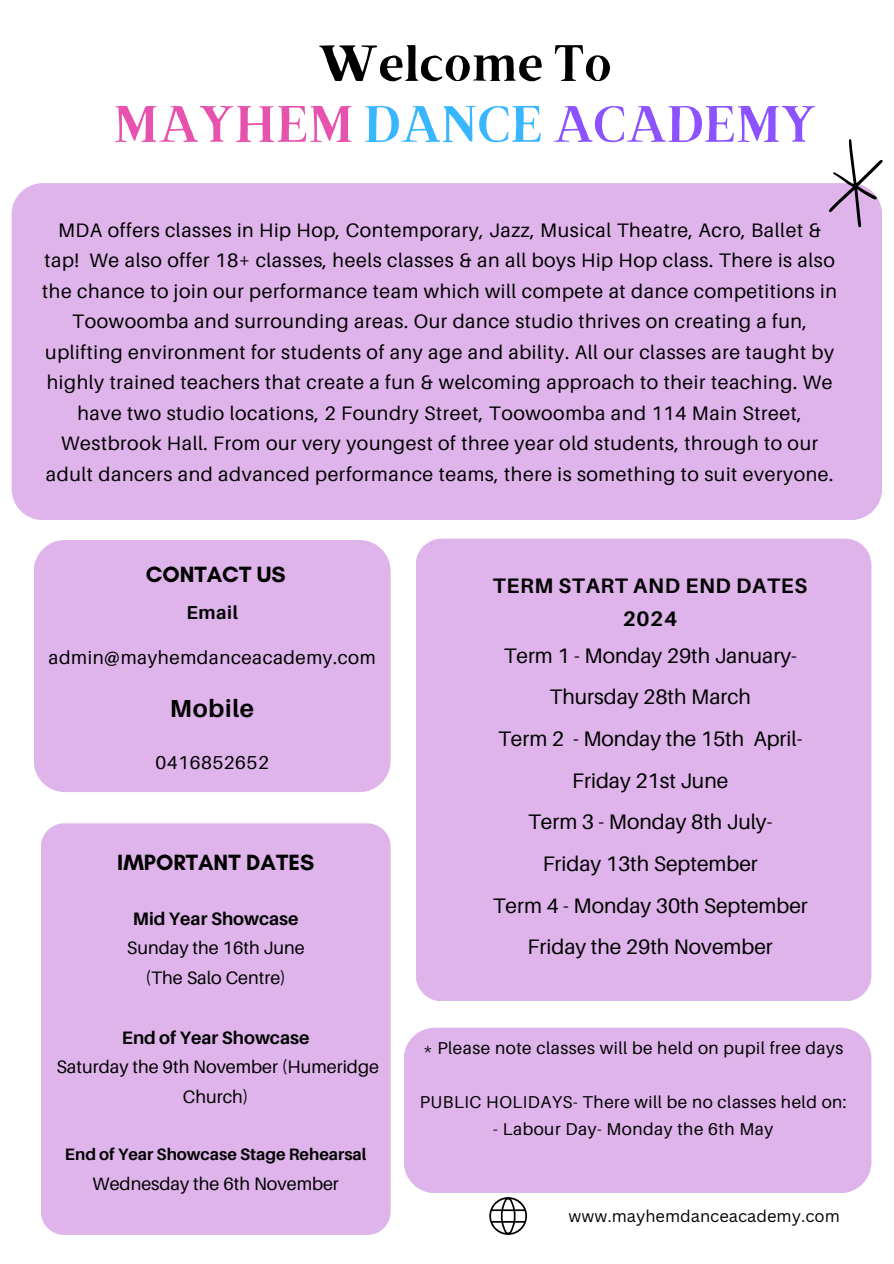
<style>
.page{position:relative;width:894px;height:1264px;background:#fff}
.page>*{position:absolute;margin:0;border:0;box-sizing:border-box;transform-origin:0 0}
.t1{font:51px/60.8px "Brixton TC";color:#000;text-align:center}
.t2{font:700 24.6px "Aileron";letter-spacing:.03em;color:#000}
.t3{font:700 22.5px "Glacial Indifference";color:#000}
.t4{font:21px/41.7px "Aileron";color:#000;text-align:center}
.t5{font:700 21px/32.7px "Aileron";letter-spacing:.03em;color:#000;text-align:center}
.t6{font:19.5px/30.5px "Aileron";letter-spacing:.03em;color:#000;text-align:center}
.t7{font:18.6px "Aileron";letter-spacing:.03em;color:#000}
.t8{font:700 18.6px "Aileron";letter-spacing:.03em;color:#000}
.t9{font:18px/29.7px "Aileron";color:#000;text-align:center}
.t10{font:17.1px "Aileron";letter-spacing:.03em;color:#000}
.t11{font:700 16.5px "Aileron";color:#000}
.t12{font:16.5px "Canva Sans";color:#000}
.s1{color:#e652ad}
.s2{color:#38b6ff}
.s3{color:#8c52ff}
.s4{font-weight:700}
</style>
<div class="page">
<div style="left:12px;top:183px;width:869px;height:337px;background:#dfb4eb;border-radius:31px"></div>
<div style="left:404px;top:1027px;width:467px;height:166px;background:#dfb4eb;border-radius:31px"></div>
<svg style="left:816px;top:139px;width:67px;height:93px"></svg>
<div style="left:415px;top:538px;width:456px;height:463px;background:#dfb4eb;border-radius:26px"></div>
<svg style="left:489px;top:1197px;width:38px;height:37px"></svg>
<div style="left:41px;top:823px;width:349px;height:411px;background:#dfb4eb;border-radius:23px"></div>
<div style="left:34px;top:540px;width:356px;height:252px;background:#dfb4eb;border-radius:31px"></div>
<h1 class="t1" style="left:113px;top:39px;width:704px">Welcome To<br><span class="s1">MAYHEM</span> <span class="s2">DANCE</span> <span class="s3">ACADEMY</span></h1>
<h4 class="t6" style="left:42px;top:214px;width:796px">MDA offers classes in Hip Hop, Contemporary, Jazz, Musical Theatre, Acro, Ballet &amp; tap! We also offer 18+ classes, heels classes &amp; an all boys Hip Hop class. There is also the chance to join our performance team which will compete at dance competitions in Toowoomba and surrounding areas. Our dance studio thrives on creating a fun, uplifting environment for students of any age and ability. All our classes are taught by highly trained teachers that create a fun &amp; welcoming approach to their teaching. We have two studio locations, 2 Foundry Street, Toowoomba and 114 Main Street, Westbrook Hall. From our very youngest of three year old students, through to our adult dancers and advanced performance teams, there is something to suit everyone.</h4>
<p class="t3" style="left:146px;top:560px;width:142px">CONTACT US</p>
<h4 class="t8" style="left:186px;top:601px;width:53px">Email</h4>
<h4 class="t7" style="left:49px;top:646px;width:328px">admin@mayhemdanceacademy.com</h4>
<h4 class="t2" style="left:170px;top:693px;width:86px">Mobile</h4>
<h4 class="t7" style="left:155px;top:751px;width:115px">0416852652</h4>
<p class="t3" style="left:117px;top:848px;width:198px">IMPORTANT DATES</p>
<h4 class="t9" style="left:127px;top:903px;width:179px"><span class="s4">Mid Year Showcase<br></span>Sunday the 16th June (The Salo Centre)</h4>
<h2 class="t9" style="left:56px;top:1022px;width:324px"><span class="s4">End of Year Showcase<br></span>Saturday the 9th November (Humeridge<br>Church)</h2>
<h4 class="t11" style="left:65px;top:1143px;width:303px">End of Year Showcase Stage Rehearsal</h4>
<h2 class="t9" style="left:93px;top:1168px;width:248px">Wednesday the 6th November</h2>
<p class="t5" style="left:492px;top:569px;width:316px">TERM START AND END DATES<br>2024</p>
<p class="t4" style="left:492px;top:634px;width:316px">Term 1 - Monday 29th January-<br>Thursday 28th March<br>Term 2 - Monday the 15th April-<br>Friday 21st June<br>Term 3 - Monday 8th July-<br>Friday 13th September<br>Term 4 - Monday 30th September<br>Friday the 29th November</p>
<p class="t10" style="left:423px;top:1037px;width:422px">* Please note classes will be held on pupil free days</p>
<p class="t10" style="left:419px;top:1091px;width:428px">PUBLIC HOLIDAYS- There will be no classes held on:</p>
<h3 class="t10" style="left:493px;top:1118px;width:281px">- Labour Day- Monday the 6th May</h3>
<p class="t12" style="left:568px;top:1203px;width:273px">www.mayhemdanceacademy.com</p>
</div>
